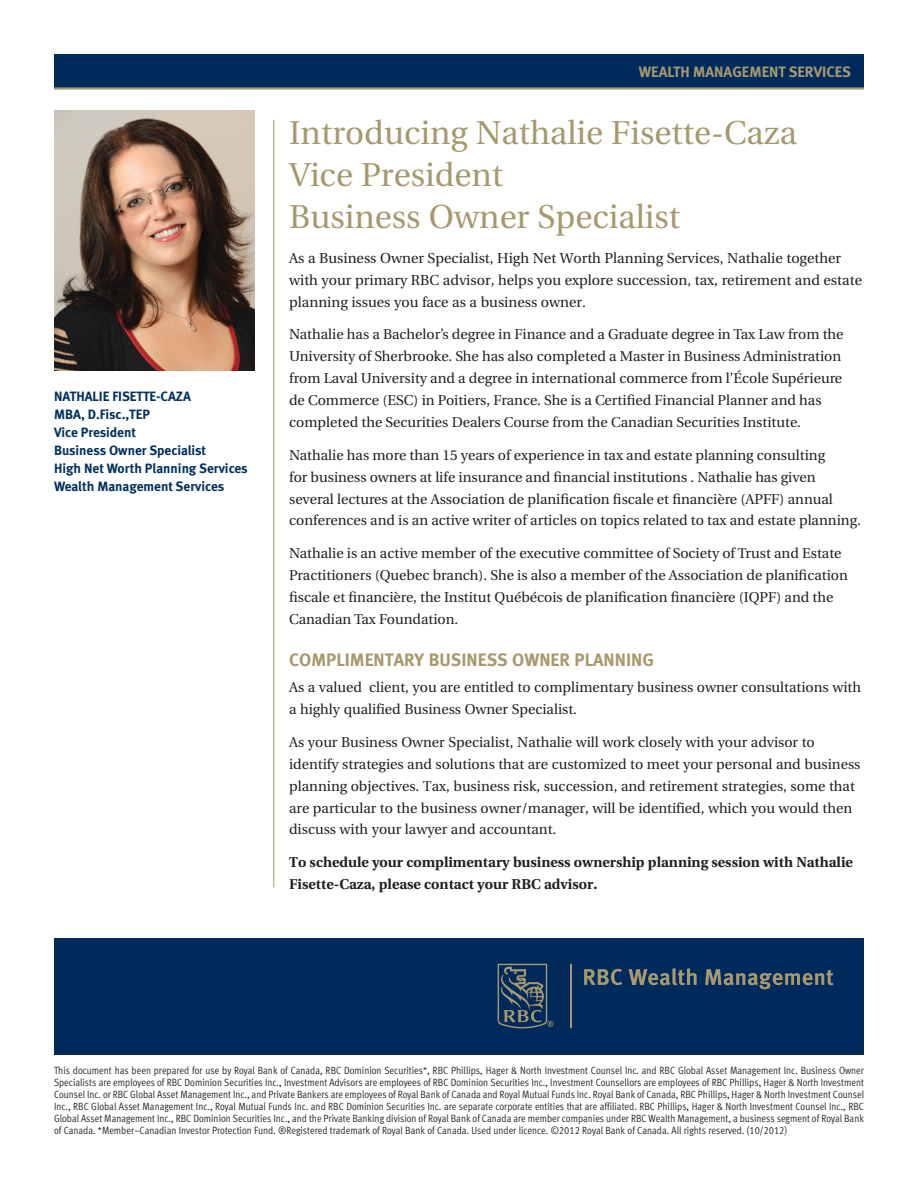
<style>
.page{position:relative;width:918px;height:1188px;background:#fff}
.page>*{position:absolute;margin:0;border:0;box-sizing:border-box;transform-origin:0 0}
.t1{font:33px/42px "Utopia";color:#a7996e}
.t2{font:18px "Meta Bold LF";color:#a7996e}
.t3{font:15px "Meta Bold LF";color:#a7996e}
.t4{font:14.4px/21.9px "Utopia";color:#231f20}
.t5{font:14.25px/21.9px "Utopia";color:#231f20}
.t6{font:700 14.25px/21.9px "Utopia";color:#231f20}
.t7{font:13.5px/18px "Meta Bold LF";color:#003160}
.t8{font:10.5px/12px "Meta Cond Normal LF";color:#231f20;text-align:justify}
</style>
<div class="page">
<div style="left:54px;top:938px;width:810px;height:116px;background:#00295c"></div>
<hr style="left:571px;top:964px;width:1px;height:64px;background:#a7996e">
<svg style="left:584px;top:969px;width:38px;height:16px"></svg>
<svg style="left:629px;top:968px;width:68px;height:17px"></svg>
<svg style="left:705px;top:969px;width:128px;height:20px"></svg>
<svg style="left:498px;top:964px;width:55px;height:64px"></svg>
<div style="left:54px;top:54px;width:810px;height:33px;background:#00295c"></div>
<hr style="left:273px;top:120px;width:1px;height:767px;background:#a7996e">
<hr style="left:54px;top:87px;width:810px;height:3px;background:#a7996e">
<img style="left:54px;top:110px;width:201px;height:260px">
<p class="t7" style="left:54px;top:387px;width:195px">NATHALIE FISETTE-CAZA<br>MBA, D.Fisc.,TEP<br>Vice President<br>Business Owner Specialist<br>High Net Worth Planning Services<br>Wealth Management Services</p>
<p class="t3" style="left:639px;top:62px;width:214px">WEALTH MANAGEMENT SERVICES</p>
<h1 class="t1" style="left:289px;top:112px;width:509px">Introducing Nathalie Fisette-Caza<br>Vice President<br>Business Owner Specialist</h1>
<p class="t4" style="left:289px;top:247px;width:574px">As a Business Owner Specialist, High Net Worth Planning Services, Nathalie together with your primary RBC advisor, helps you explore succession, tax, retirement and estate planning issues you face as a business owner.</p>
<p class="t5" style="left:289px;top:324px;width:556px">Nathalie has a Bachelor’s degree in Finance and a Graduate degree in Tax Law from the University of Sherbrooke. She has also completed a Master in Business Administration from Laval University and a degree in international commerce from l’École Supérieure de Commerce (ESC) in Poitiers, France. She is a Certified Financial Planner and has completed the Securities Dealers Course from the Canadian Securities Institute.</p>
<p class="t5" style="left:289px;top:444px;width:573px">Nathalie has more than 15 years of experience in tax and estate planning consulting<br>for business owners at life insurance and financial institutions . Nathalie has given several lectures at the Association de planification fiscale et financière (APFF) annual conferences and is an active writer of articles on topics related to tax and estate planning.</p>
<p class="t5" style="left:289px;top:543px;width:560px">Nathalie is an active member of the executive committee of Society of Trust and Estate Practitioners (Quebec branch). She is also a member of the Association de planification fiscale et financière, the Institut Québécois de planification financière (IQPF) and the Canadian Tax Foundation.</p>
<p class="t2" style="left:289px;top:649px;width:366px">COMPLIMENTARY BUSINESS OWNER PLANNING</p>
<p class="t5" style="left:289px;top:677px;width:573px">As a valued client, you are entitled to complimentary business owner consultations with a highly qualified Business Owner Specialist.</p>
<p class="t5" style="left:289px;top:731px;width:573px">As your Business Owner Specialist, Nathalie will work closely with your advisor to identify strategies and solutions that are customized to meet your personal and business planning objectives. Tax, business risk, succession, and retirement strategies, some that are particular to the business owner/manager, will be identified, which you would then discuss with your lawyer and accountant.</p>
<p class="t6" style="left:289px;top:851px;width:565px">To schedule your complimentary business ownership planning session with Nathalie<br>Fisette-Caza, please contact your RBC advisor.</p>
<p class="t8" style="left:54px;top:1064px;width:812px">This document has been prepared for use by Royal Bank of Canada, RBC Dominion Securities*, RBC Phillips, Hager &amp; North Investment Counsel Inc. and RBC Global Asset Management Inc. Business Owner Specialists are employees of RBC Dominion Securities Inc., Investment Advisors are employees of RBC Dominion Securities Inc., Investment Counsellors are employees of RBC Phillips, Hager &amp; North Investment Counsel Inc. or RBC Global Asset Management Inc., and Private Bankers are employees of Royal Bank of Canada and Royal Mutual Funds Inc. Royal Bank of Canada, RBC Phillips, Hager &amp; North Investment Counsel Inc., RBC Global Asset Management Inc., Royal Mutual Funds Inc. and RBC Dominion Securities Inc. are separate corporate entities that are affiliated. RBC Phillips, Hager &amp; North Investment Counsel Inc., RBC Global Asset Management Inc., RBC Dominion Securities Inc., and the Private Banking division of Royal Bank of Canada are member companies under RBC Wealth Management, a business segment of Royal Bank of Canada. *Member–Canadian Investor Protection Fund. ®Registered trademark of Royal Bank of Canada. Used under licence. ©2012 Royal Bank of Canada. All rights reserved. (10/2012)</p>
</div>
